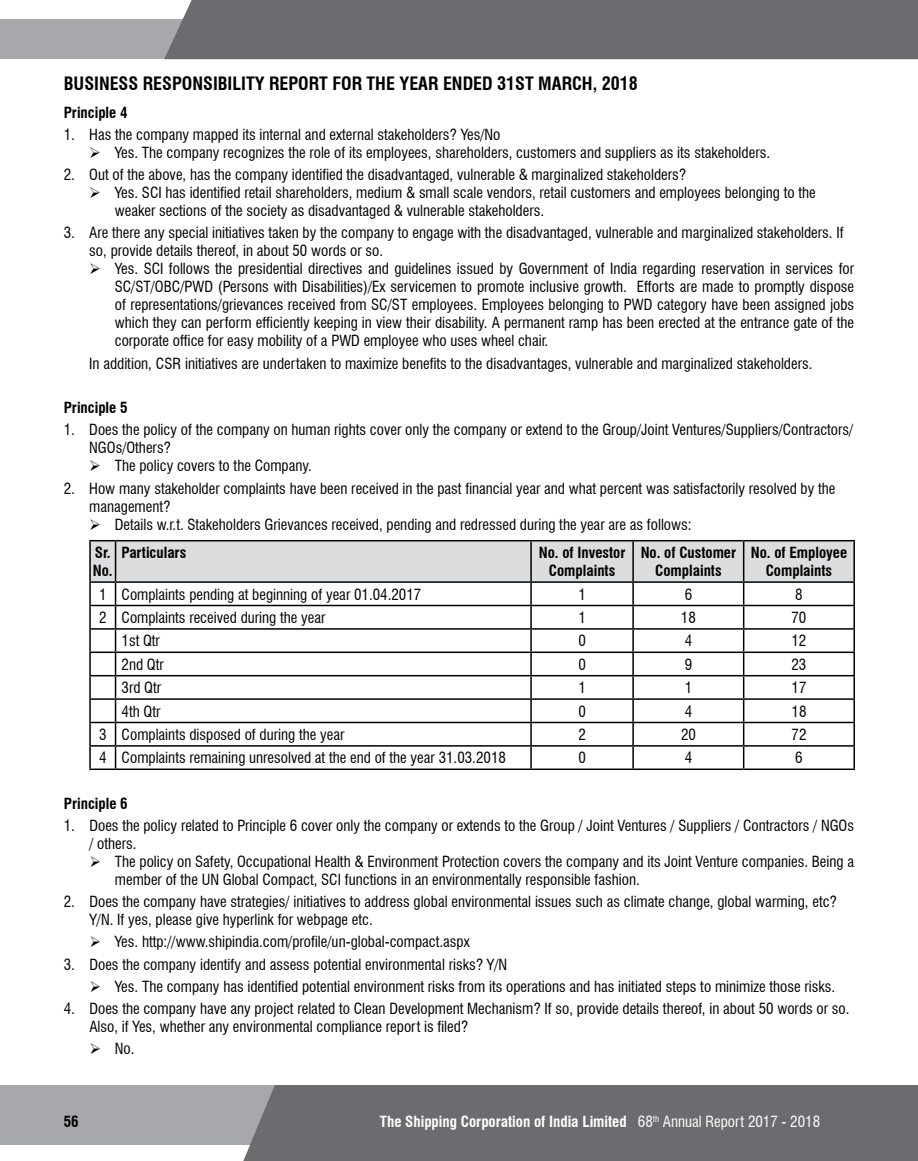
<style>
.page{position:relative;width:918px;height:1161px;background:#fff}
.page>*{position:absolute;margin:0;border:0;box-sizing:border-box;transform-origin:0 0}
.t1{font:700 condensed 18px "Swiss 721 BT";color:#000}
.t2{font:condensed 15px/18px "Swiss 721 BT";color:#000}
.t3{font:700 condensed 15px/18px "Swiss 721 BT";color:#000;text-align:center}
.t4{font:700 condensed 15px "Swiss 721 BT";color:#fff}
.s1{font-weight:700}
.s2{font-weight:400}
</style>
<div class="page">
<div style="left:0;top:1086px;width:918px;height:59px;background:#a6a8ab"></div>
<div style="left:238px;top:1085px;width:679px;height:76px;background:#6b6c6f"></div>
<svg style="left:917px;top:1085px;width:1px;height:76px"></svg>
<div style="left:0;top:19px;width:918px;height:40px;background:#a6a8ab"></div>
<div style="left:164px;top:0;width:754px;height:59px;background:#6b6c6f"></div>
<hr style="left:744px;top:540px;width:111px;height:1px;background:#000">
<hr style="left:853px;top:541px;width:2px;height:40px;background:#000">
<hr style="left:744px;top:581px;width:111px;height:2px;background:#000">
<hr style="left:853px;top:583px;width:2px;height:22px;background:#000">
<hr style="left:744px;top:605px;width:111px;height:1px;background:#000">
<hr style="left:853px;top:606px;width:2px;height:22px;background:#000">
<hr style="left:744px;top:628px;width:111px;height:2px;background:#000">
<hr style="left:853px;top:630px;width:2px;height:22px;background:#000">
<hr style="left:744px;top:652px;width:111px;height:1px;background:#000">
<hr style="left:853px;top:653px;width:2px;height:22px;background:#000">
<hr style="left:744px;top:675px;width:111px;height:1px;background:#000">
<hr style="left:853px;top:676px;width:2px;height:22px;background:#000">
<hr style="left:744px;top:698px;width:111px;height:2px;background:#000">
<hr style="left:853px;top:700px;width:2px;height:22px;background:#000">
<hr style="left:744px;top:722px;width:111px;height:1px;background:#000">
<hr style="left:853px;top:723px;width:2px;height:22px;background:#000">
<hr style="left:744px;top:745px;width:111px;height:2px;background:#000">
<hr style="left:853px;top:747px;width:2px;height:22px;background:#000">
<svg style="left:89px;top:540px;width:765px;height:230px"></svg>
<hr style="left:116px;top:769px;width:415px;height:1px;background:#000">
<hr style="left:531px;top:769px;width:102px;height:1px;background:#000">
<hr style="left:633px;top:769px;width:111px;height:1px;background:#000">
<hr style="left:744px;top:769px;width:111px;height:1px;background:#000">
<p class="t1" style="left:64px;top:73px;width:575px">BUSINESS RESPONSIBILITY REPORT FOR THE YEAR ENDED 31ST MARCH, 2018</p>
<p class="t3" style="left:64px;top:103px;width:65px">Principle 4</p>
<p class="t2" style="left:64px;top:125px;width:438px">1. Has the company mapped its internal and external stakeholders? Yes/No</p>
<p class="t2" style="left:89px;top:143px;width:682px">➢ Yes. The company recognizes the role of its employees, shareholders, customers and suppliers as its stakeholders.</p>
<p class="t2" style="left:64px;top:166px;width:624px">2. Out of the above, has the company identified the disadvantaged, vulnerable &amp; marginalized stakeholders?</p>
<p class="t2" style="left:115px;top:184px;width:702px;text-indent:-26px">➢ Yes. SCI has identified retail shareholders, medium &amp; small scale vendors, retail customers and employees belonging to the weaker sections of the society as disadvantaged &amp; vulnerable stakeholders.</p>
<p class="t2" style="left:89px;top:224px;width:756px;text-indent:-26px">3. Are there any special initiatives taken by the company to engage with the disadvantaged, vulnerable and marginalized stakeholders. If so, provide details thereof, in about 50 words or so.</p>
<p class="t2" style="left:115px;top:260px;width:741px;text-align:justify;text-indent:-26px">➢ Yes. SCI follows the presidential directives and guidelines issued by Government of India regarding reservation in services for SC/ST/OBC/PWD (Persons with Disabilities)/Ex servicemen to promote inclusive growth. Efforts are made to promptly dispose of representations/grievances received from SC/ST employees. Employees belonging to PWD category have been assigned jobs which they can perform efficiently keeping in view their disability. A permanent ramp has been erected at the entrance gate of the corporate office for easy mobility of a PWD employee who uses wheel chair.</p>
<p class="t2" style="left:89px;top:354px;width:725px">In addition, CSR initiatives are undertaken to maximize benefits to the disadvantages, vulnerable and marginalized stakeholders.</p>
<p class="t3" style="left:64px;top:399px;width:65px">Principle 5</p>
<p class="t2" style="left:89px;top:421px;width:766px;text-indent:-26px">1. Does the policy of the company on human rights cover only the company or extend to the Group/Joint Ventures/Suppliers/Contractors/<br>NGOs/Others?</p>
<p class="t2" style="left:89px;top:457px;width:224px">➢ The policy covers to the Company.</p>
<p class="t2" style="left:89px;top:479px;width:748px;text-indent:-26px">2. How many stakeholder complaints have been received in the past financial year and what percent was satisfactorily resolved by the management?</p>
<p class="t2" style="left:95px;top:510px;width:598px;line-height:28.5px;text-indent:-6px">➢ Details w.r.t. Stakeholders Grievances received, pending and redressed during the year are as follows:<br><span class="s1">Sr.</span></p>
<p class="t3" style="left:93px;top:562px;width:21px">No.</p>
<p class="t3" style="left:122px;top:544px;width:66px">Particulars</p>
<p class="t3" style="left:539px;top:544px;width:88px">No. of Investor<br>Complaints</p>
<p class="t3" style="left:641px;top:544px;width:97px">No. of Customer<br>Complaints</p>
<p class="t3" style="left:751px;top:544px;width:98px">No. of Employee<br>Complaints</p>
<p class="t2" style="left:99px;top:585px;width:324px">1 Complaints pending at beginning of year 01.04.2017</p>
<p class="t2" style="left:578px;top:585px;width:9px">1</p>
<p class="t2" style="left:685px;top:585px;width:9px">6</p>
<p class="t2" style="left:795px;top:585px;width:9px">8</p>
<p class="t2" style="left:99px;top:608px;width:228px">2 Complaints received during the year</p>
<p class="t2" style="left:578px;top:608px;width:9px">1</p>
<p class="t2" style="left:681px;top:608px;width:16px">18</p>
<p class="t2" style="left:791px;top:608px;width:16px">70</p>
<p class="t2" style="left:122px;top:632px;width:40px">1st Qtr</p>
<p class="t2" style="left:578px;top:632px;width:9px">0</p>
<p class="t2" style="left:685px;top:632px;width:9px">4</p>
<p class="t2" style="left:792px;top:632px;width:16px">12</p>
<p class="t2" style="left:122px;top:655px;width:44px">2nd Qtr</p>
<p class="t2" style="left:578px;top:655px;width:9px">0</p>
<p class="t2" style="left:685px;top:655px;width:9px">9</p>
<p class="t2" style="left:792px;top:655px;width:16px">23</p>
<p class="t2" style="left:122px;top:679px;width:41px">3rd Qtr</p>
<p class="t2" style="left:578px;top:679px;width:9px">1</p>
<p class="t2" style="left:685px;top:679px;width:9px">1</p>
<p class="t2" style="left:792px;top:679px;width:16px">17</p>
<p class="t2" style="left:122px;top:702px;width:40px">4th Qtr</p>
<p class="t2" style="left:578px;top:702px;width:9px">0</p>
<p class="t2" style="left:685px;top:702px;width:9px">4</p>
<p class="t2" style="left:792px;top:702px;width:16px">18</p>
<p class="t2" style="left:99px;top:725px;width:247px">3 Complaints disposed of during the year</p>
<p class="t2" style="left:578px;top:725px;width:9px">2</p>
<p class="t2" style="left:681px;top:725px;width:16px">20</p>
<p class="t2" style="left:792px;top:725px;width:16px">72</p>
<p class="t2" style="left:99px;top:749px;width:408px">4 Complaints remaining unresolved at the end of the year 31.03.2018</p>
<p class="t2" style="left:578px;top:749px;width:9px">0</p>
<p class="t2" style="left:685px;top:749px;width:9px">4</p>
<p class="t2" style="left:795px;top:749px;width:9px">6</p>
<p class="t3" style="left:64px;top:794px;width:65px">Principle 6</p>
<p class="t2" style="left:89px;top:816px;width:766px;text-indent:-26px">1. Does the policy related to Principle 6 cover only the company or extends to the Group / Joint Ventures / Suppliers / Contractors / NGOs / others.</p>
<p class="t2" style="left:115px;top:852px;width:741px;text-indent:-26px">➢ The policy on Safety, Occupational Health &amp; Environment Protection covers the company and its Joint Venture companies. Being a member of the UN Global Compact, SCI functions in an environmentally responsible fashion.</p>
<p class="t2" style="left:89px;top:893px;width:749px;text-indent:-26px">2. Does the company have strategies/ initiatives to address global environmental issues such as climate change, global warming, etc?<br>Y/N. If yes, please give hyperlink for webpage etc.</p>
<p class="t2" style="left:89px;top:933px;width:382px">➢ Yes. http://www.shipindia.com/profile/un-global-compact.aspx</p>
<p class="t2" style="left:64px;top:955px;width:445px">3. Does the company identify and assess potential environmental risks? Y/N</p>
<p class="t2" style="left:89px;top:977px;width:747px">➢ Yes. The company has identified potential environment risks from its operations and has initiated steps to minimize those risks.</p>
<p class="t2" style="left:89px;top:1000px;width:762px;text-indent:-26px">4. Does the company have any project related to Clean Development Mechanism? If so, provide details thereof, in about 50 words or so.<br>Also, if Yes, whether any environmental compliance report is filed?</p>
<p class="t2" style="left:89px;top:1040px;width:47px">➢ No.</p>
<p class="t3" style="left:64px;top:1113px;width:16px">56</p>
<p class="t4" style="left:380px;top:1113px;width:442px">The Shipping Corporation of India Limited <span class="s2">68</span><sup>th</sup> <span class="s2">Annual Report 2017 - 2018</span></p>
</div>
